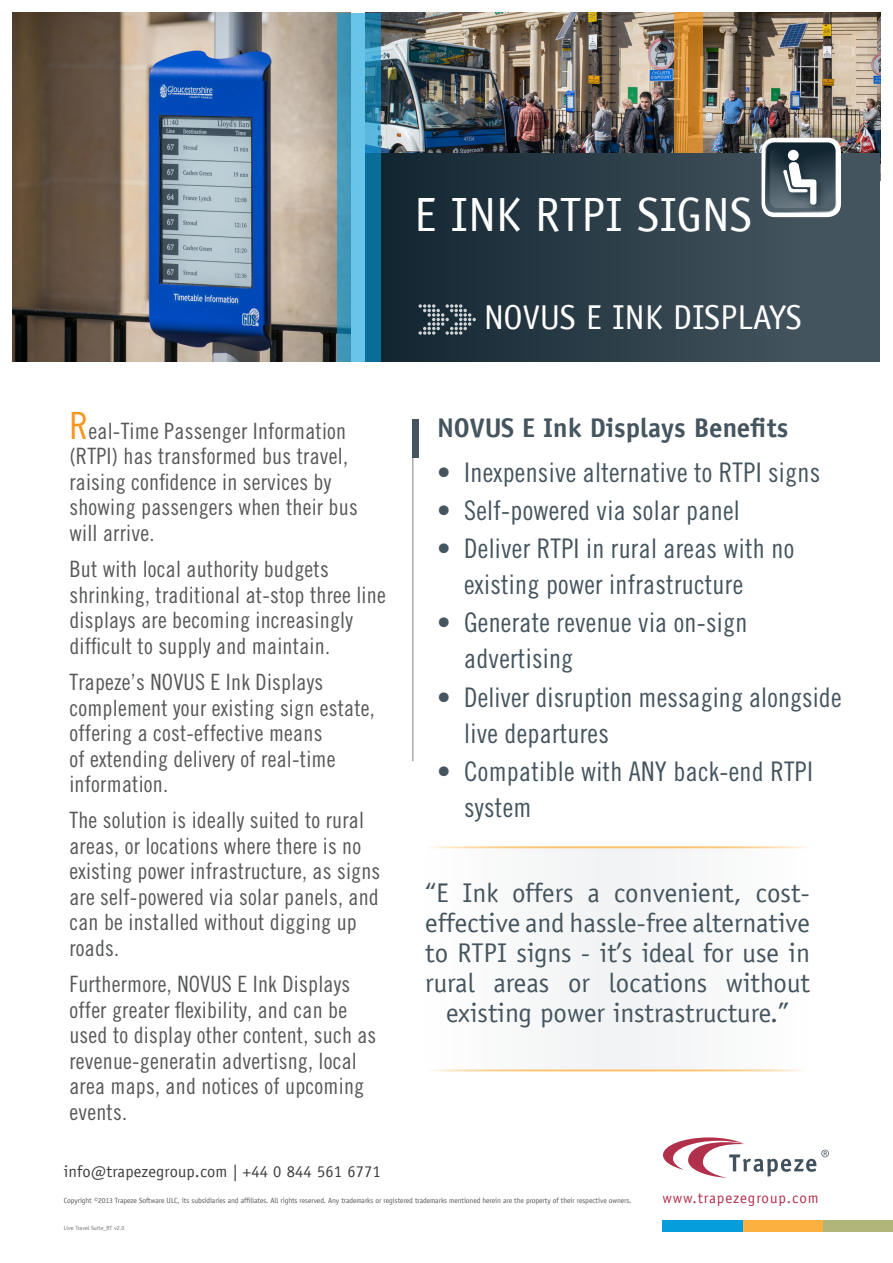
<style>
.page{position:relative;width:893px;height:1263px;background:#fff}
.page>*{position:absolute;margin:0;border:0;box-sizing:border-box;transform-origin:0 0}
.t1{font:48px "Officina Sans LT";color:#fff}
.t2{font:34.5px "Officina Sans LT";color:#fff}
.t3{font:27px/36px "Trade Gothic Cond Eighteen";letter-spacing:.01em;color:#45555f}
.t4{font:27px/30px "Officina Sans LT";color:#45555f;text-align:center}
.t5{font:700 27px "Officina Sans LT";color:#45555f}
.t6{font:22.5px/25.5px "Trade Gothic Cond Eighteen";letter-spacing:.01em;color:#57585a}
.t7{font:16.5px "Officina Sans LT";letter-spacing:.01em;color:#3e3e3f}
.t8{font:15px "Officina Sans LT";letter-spacing:.06em;color:#b1314d}
.t9{font:7.5px "Officina Sans LT";letter-spacing:-.01em;color:#57585a}
.t10{font:6px "Officina Sans LT";color:#6f7073}
.s1{font-size:37.5px;color:#f7971d}
</style>
<div class="page">
<img style="left:13px;top:13px;width:325px;height:348px">
<img style="left:703px;top:13px;width:177px;height:140px">
<img style="left:381px;top:13px;width:293px;height:140px">
<hr style="left:412px;top:419px;width:1px;height:342px;background:#808285">
<div style="left:412px;top:419px;width:7px;height:38px;background:#45555f"></div>
<svg style="left:674px;top:13px;width:29px;height:140px;background:#d08a30"></svg>
<svg style="left:663px;top:1137px;width:166px;height:41px"></svg>
<div style="left:662px;top:1220px;width:82px;height:11px;background:#069ddc"></div>
<div style="left:744px;top:1220px;width:81px;height:11px;background:#fbb03f"></div>
<div style="left:824px;top:1220px;width:69px;height:11px;background:#b1b579"></div>
<div style="left:366px;top:153px;width:514px;height:208px;background:linear-gradient(to right,#112530,#4a5a64)"></div>
<svg style="left:338px;top:13px;width:43px;height:348px;background:#3e9abf"></svg>
<svg style="left:418px;top:304px;width:58px;height:31px;background:#4c5b63"></svg>
<div style="left:761px;top:138px;width:80px;height:79px;background:#fff;border-radius:13px"></div>
<svg style="left:765px;top:141px;width:72px;height:72px"></svg>
<div style="left:771px;top:149px;width:59px;height:58px;background:linear-gradient(to bottom,#142732,#697780);border-radius:7px"></div>
<div style="left:770px;top:148px;width:61px;height:60px;border:2px solid #fff;border-radius:7px"></div>
<div style="left:764px;top:140px;width:74px;height:74px;border:2px solid #fff;border-radius:9px"></div>
<div style="left:779px;top:145px;width:49px;height:71px;background:#112530;opacity:.75"></div>
<div style="left:788px;top:150px;width:11px;height:11px;background:#fff;border-radius:50%"></div>
<svg style="left:783px;top:162px;width:34px;height:43px"></svg>
<div style="left:425px;top:848px;width:385px;height:221px;background:#f2f3f4"></div>
<hr style="left:427px;top:846px;width:385px;height:2px;background:#fdbf66">
<hr style="left:427px;top:1069px;width:381px;height:2px;background:#fdbf66">
<p class="t1" style="left:414px;top:186px;width:339px">E INK RTPI SIGNS</p>
<p class="t6" style="left:69px;top:418px;width:290px"><span class="s1">R</span>eal-Time Passenger Information (RTPI) has transformed bus travel, raising confidence in services by showing passengers when their bus will arrive.</p>
<p class="t6" style="left:69px;top:556px;width:318px">But with local authority budgets shrinking, traditional at-stop three line displays are becoming increasingly difficult to supply and maintain.</p>
<p class="t6" style="left:69px;top:669px;width:307px">Trapeze’s NOVUS E Ink Displays complement your existing sign estate, offering a cost-effective means<br>of extending delivery of real-time information.</p>
<p class="t6" style="left:69px;top:807px;width:312px">The solution is ideally suited to rural areas, or locations where there is no existing power infrastructure, as signs are self-powered via solar panels, and can be installed without digging up roads.</p>
<p class="t6" style="left:69px;top:971px;width:308px">Furthermore, NOVUS E Ink Displays offer greater flexibility, and can be used to display other content, such as revenue-generatin advertisng, local area maps, and notices of upcoming events.</p>
<p class="t7" style="left:64px;top:1162px;width:319px">info@trapezegroup.com | +44 0 844 561 6771</p>
<p class="t2" style="left:484px;top:297px;width:319px">NOVUS E INK DISPLAYS</p>
<p class="t5" style="left:437px;top:411px;width:352px">NOVUS E Ink Displays Benefits</p>
<p class="t3" style="left:437px;top:454px;width:385px">• Inexpensive alternative to RTPI signs</p>
<p class="t3" style="left:437px;top:492px;width:304px">• Self-powered via solar panel</p>
<p class="t3" style="left:464px;top:530px;width:332px;text-indent:-27px">• Deliver RTPI in rural areas with no existing power infrastructure</p>
<p class="t3" style="left:464px;top:604px;width:285px;text-indent:-27px">• Generate revenue via on-sign advertising</p>
<p class="t3" style="left:464px;top:679px;width:379px;text-indent:-27px">• Deliver disruption messaging alongside live departures</p>
<p class="t3" style="left:464px;top:753px;width:351px;text-indent:-27px">• Compatible with ANY back-end RTPI system</p>
<p class="t4" style="left:425px;top:878px;width:386px">“E Ink offers a convenient, cost&shy;effective and hassle-free alternative to RTPI signs - it’s ideal for use in rural areas or locations without existing power instrastructure.”</p>
<p class="t9" style="left:64px;top:1196px;width:569px">Copyright ©2013 Trapeze Software ULC, its subsidiaries and affiliates. All rights reserved. Any trademarks or registered trademarks mentioned herein are the property of their respective owners.</p>
<p class="t8" style="left:662px;top:1189px;width:158px">www.trapezegroup.com</p>
<p class="t10" style="left:64px;top:1224px;width:62px">Live Travel Suite_RT v2.0</p>
</div>
